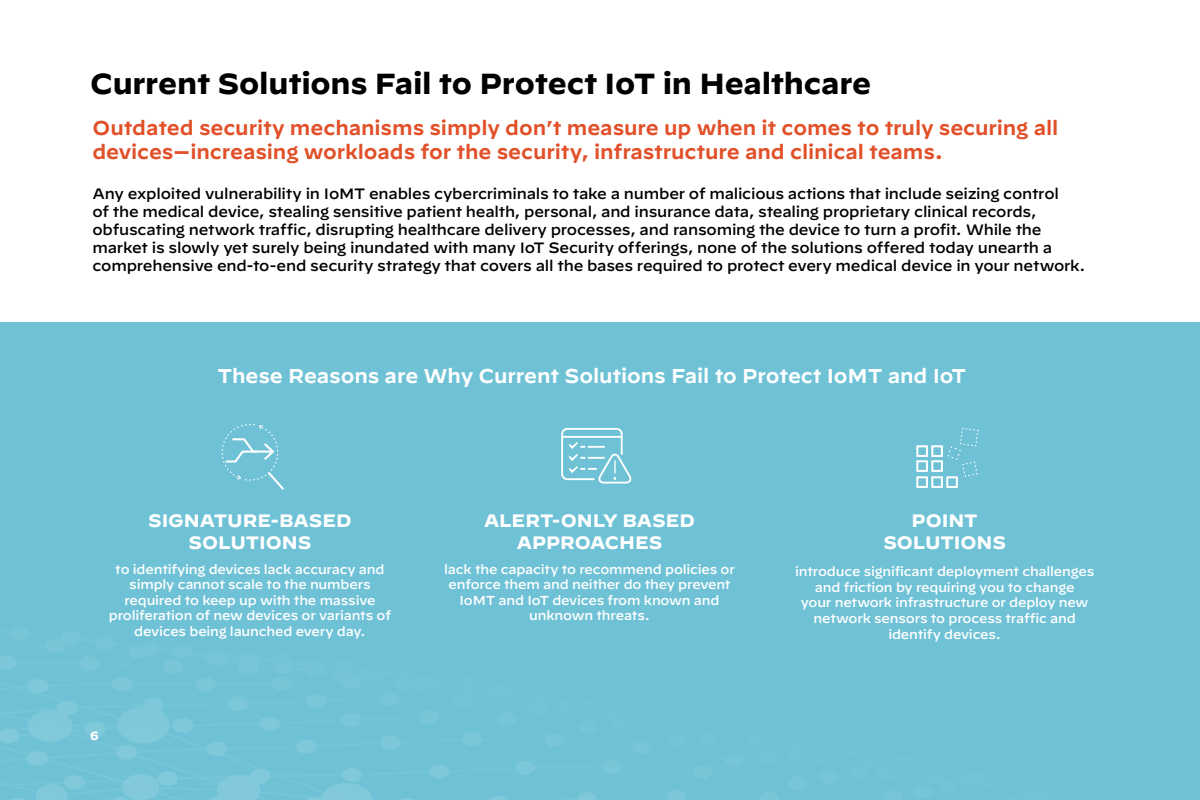
<style>
.page{position:relative;width:1200px;height:800px;background:#fff}
.page>*{position:absolute;margin:0;border:0;box-sizing:border-box;transform-origin:0 0}
.t1{font:700 29px "Decimal";letter-spacing:-.01em;color:#000}
.t2{font:600 20px/24px "Decimal";letter-spacing:-.005em;color:#e15028}
.t3{font:600 20px "Decimal";letter-spacing:-.005em;color:#fff}
.t4{font:700 18px/21.6px "Decimal";letter-spacing:-.005em;color:#fff;text-align:center}
.t5{font:500 15px/18px "Decimal";letter-spacing:-.015em;color:#000}
.t6{font:500 13px/15.6px "Decimal";letter-spacing:-.015em;color:#fff;text-align:center}
.t7{font:700 12px "Decimal";color:#fff}
</style>
<div class="page">
<div style="left:0;top:322px;width:1200px;height:478px;background:#6fc2d6"></div>
<img style="left:0;top:647px;width:791px;height:153px">
<svg style="left:947px;top:428px;width:31px;height:49px"></svg>
<div style="left:931px;top:445px;width:12px;height:12px;border:2px solid #fff"></div>
<div style="left:916px;top:445px;width:12px;height:12px;border:2px solid #fff"></div>
<div style="left:931px;top:460px;width:12px;height:12px;border:2px solid #fff"></div>
<div style="left:916px;top:460px;width:12px;height:12px;border:2px solid #fff"></div>
<div style="left:946px;top:476px;width:12px;height:12px;border:2px solid #fff"></div>
<div style="left:931px;top:476px;width:12px;height:12px;border:2px solid #fff"></div>
<div style="left:916px;top:476px;width:12px;height:12px;border:2px solid #fff"></div>
<svg style="left:222px;top:424px;width:62px;height:66px"></svg>
<svg style="left:561px;top:428px;width:70px;height:56px"></svg>
<h1 class="t1" style="left:90px;top:67px;width:783px">Current Solutions Fail to Protect IoT in Healthcare</h1>
<h2 class="t2" style="left:92px;top:113px;width:967px">Outdated security mechanisms simply don’t measure up when it comes to truly securing all devices—increasing workloads for the security, infrastructure and clinical teams.</h2>
<p class="t5" style="left:92px;top:183px;width:994px">Any exploited vulnerability in IoMT enables cybercriminals to take a number of malicious actions that include seizing control<br>of the medical device, stealing sensitive patient health, personal, and insurance data, stealing proprietary clinical records, obfuscating network traffic, disrupting healthcare delivery processes, and ransoming the device to turn a profit. While the market is slowly yet surely being inundated with many IoT Security offerings, none of the solutions offered today unearth a comprehensive end-to-end security strategy that covers all the bases required to protect every medical device in your network.</p>
<h2 class="t3" style="left:218px;top:357px;width:750px">These Reasons are Why Current Solutions Fail to Protect IoMT and IoT</h2>
<p class="t4" style="left:148px;top:510px;width:205px">SIGNATURE-BASED<br>SOLUTIONS</p>
<p class="t4" style="left:484px;top:510px;width:212px">ALERT-ONLY BASED<br>APPROACHES</p>
<p class="t4" style="left:883px;top:510px;width:124px">POINT<br>SOLUTIONS</p>
<p class="t6" style="left:109px;top:559px;width:284px">to identifying devices lack accuracy and simply cannot scale to the numbers required to keep up with the massive proliferation of new devices or variants of devices being launched every day.</p>
<p class="t6" style="left:444px;top:559px;width:292px">lack the capacity to recommend policies or enforce them and neither do they prevent IoMT and IoT devices from known and unknown threats.</p>
<p class="t6" style="left:795px;top:562px;width:301px">introduce significant deployment challenges and friction by requiring you to change<br>your network infrastructure or deploy new network sensors to process traffic and identify devices.</p>
<p class="t7" style="left:90px;top:728px;width:10px">6</p>
</div>
